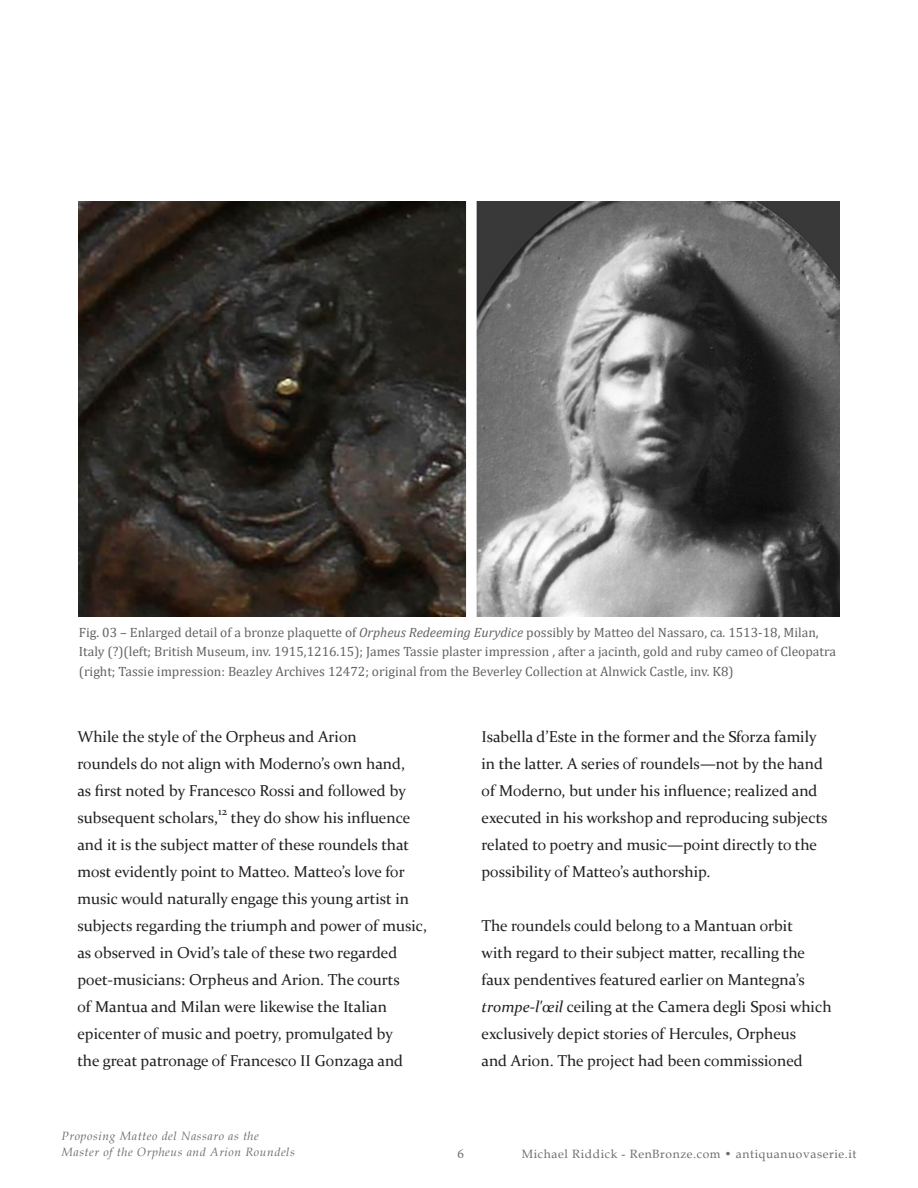
<style>
.page{position:relative;width:918px;height:1188px;background:#fff}
.page>*{position:absolute;margin:0;border:0;box-sizing:border-box;transform-origin:0 0}
.t1{font:15.75px/27px "Constantia";color:#231f20}
.t2{font:13.5px/19.5px "Cambria";color:#636366}
.t3{font:13.5px "Minion Pro";color:#6c6d70}
.t4{font:italic 12px/16.5px "Book Antiqua";letter-spacing:.05em;color:#6c6d70}
.t5{font:12px "Book Antiqua";letter-spacing:.05em;color:#6c6d70}
.t6{font:11.25px "Constantia";color:#231f20}
.s1{font-style:italic}
</style>
<div class="page">
<img style="left:78px;top:202px;width:762px;height:415px">
<p class="t2" style="left:79px;top:622px;width:759px">Fig. 03 – Enlarged detail of a bronze plaquette of <span class="s1">Orpheus Redeeming Eurydice</span> possibly by Matteo del Nassaro, ca. 1513-18, Milan,<br>Italy (?)(left; British Museum, inv. 1915,1216.15); James Tassie plaster impression , after a jacinth, gold and ruby cameo of Cleopatra (right; Tassie impression: Beazley Archives 12472; original from the Beverley Collection at Alnwick Castle, inv. K8)</p>
<p class="t1" style="left:77px;top:722px;width:330px">While the style of the Orpheus and Arion roundels do not align with Moderno’s own hand, as first noted by Francesco Rossi and followed by subsequent scholars,</p>
<p class="t6" style="left:218px;top:804px;width:10px">12</p>
<p class="t1" style="left:77px;top:803px;width:351px;text-indent:154px">they do show his influence and it is the subject matter of these roundels that most evidently point to Matteo. Matteo’s love for music would naturally engage this young artist in subjects regarding the triumph and power of music, as observed in Ovid’s tale of these two regarded poet-musicians: Orpheus and Arion. The courts<br>of Mantua and Milan were likewise the Italian epicenter of music and poetry, promulgated by<br>the great patronage of Francesco II Gonzaga and</p>
<p class="t4" style="left:62px;top:1127px;width:235px">Proposing Matteo del Nassaro as the<br>Master of the Orpheus and Arion Roundels</p>
<p class="t1" style="left:482px;top:722px;width:348px">Isabella d’Este in the former and the Sforza family in the latter. A series of roundels—not by the hand of Moderno, but under his influence; realized and executed in his workshop and reproducing subjects related to poetry and music—point directly to the possibility of Matteo’s authorship.</p>
<p class="t1" style="left:482px;top:911px;width:352px">The roundels could belong to a Mantuan orbit<br>with regard to their subject matter, recalling the faux pendentives featured earlier on Mantegna’s <span class="s1">trompe-l'œil</span> ceiling at the Camera degli Sposi which exclusively depict stories of Hercules, Orpheus<br>and Arion. The project had been commissioned</p>
<p class="t3" style="left:458px;top:1144px;width:8px">6</p>
<p class="t5" style="left:522px;top:1146px;width:336px">Michael Riddick - RenBronze.com • antiquanuovaserie.it</p>
</div>
